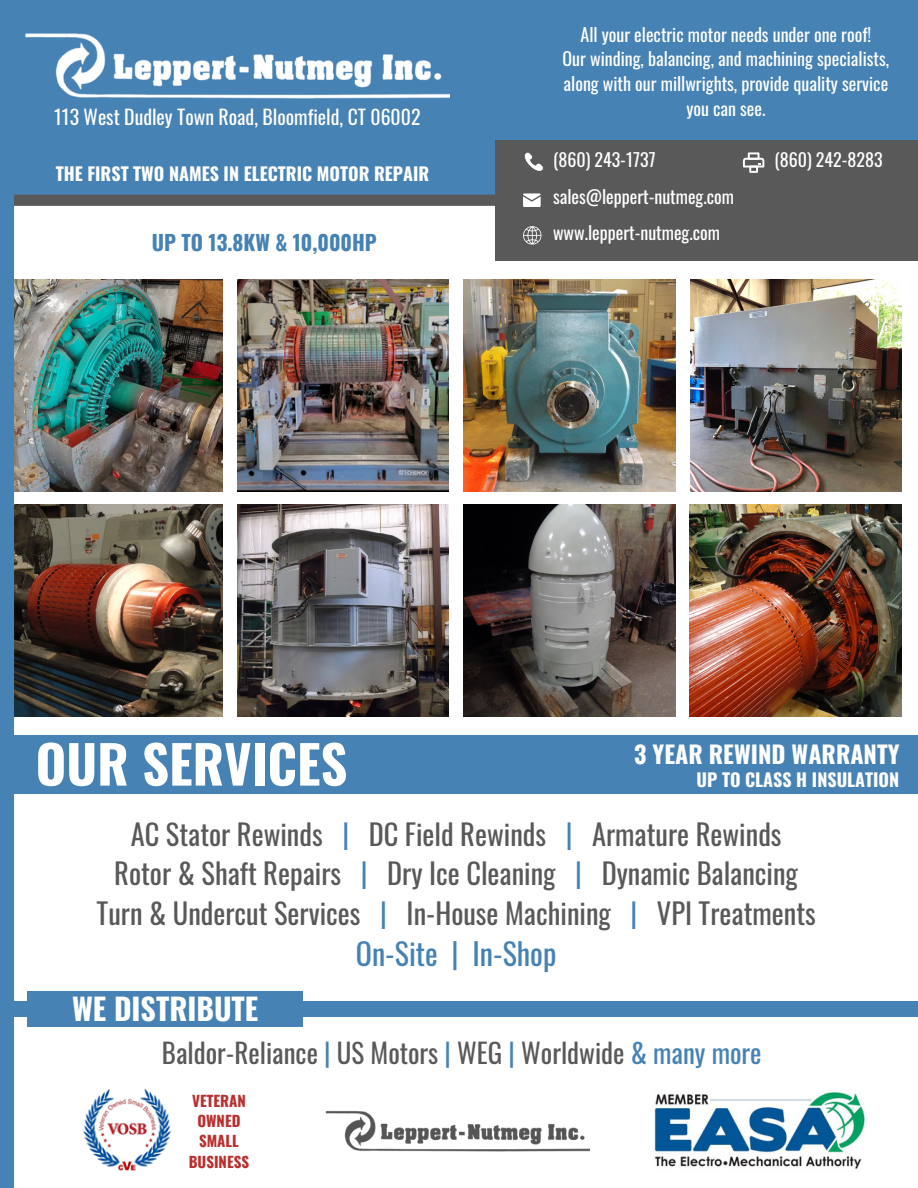
<style>
.page{position:relative;width:918px;height:1188px;background:#fff}
.page>*{position:absolute;margin:0;border:0;box-sizing:border-box;transform-origin:0 0}
.t1{font:700 52.5px "Oswald";color:#fff}
.t2{font:30px "Oswald";color:#4682b4}
.t3{font:700 30px "Oswald";color:#fff}
.t4{font:28.5px/39.3px "Oswald";color:#595959;text-align:center}
.t5{font:27px "Oswald";color:#595959}
.t6{font:700 24px "Oswald";color:#fefefe}
.t7{font:700 21px "Oswald";color:#4682b4}
.t8{font:19.8px "Oswald";color:#fff}
.t9{font:18px/24.8px "Oswald";color:#fff;text-align:center}
.t10{font:700 18px "Oswald";color:#fff}
.t11{font:700 18px "Oswald";color:#fefefe}
.t12{font:700 15px "Oswald";color:#b92f2e}
.s1{color:#4682b4}
</style>
<div class="page">
<img style="left:14px;top:280px;width:209px;height:211px">
<img style="left:237px;top:280px;width:212px;height:211px">
<img style="left:690px;top:280px;width:212px;height:211px">
<div style="left:0;top:736px;width:918px;height:58px;background:#4682b4"></div>
<img style="left:464px;top:280px;width:211px;height:211px">
<img style="left:14px;top:505px;width:209px;height:212px">
<img style="left:237px;top:505px;width:212px;height:212px">
<img style="left:690px;top:505px;width:212px;height:212px">
<img style="left:464px;top:505px;width:211px;height:212px">
<div style="left:0;top:1001px;width:918px;height:16px;background:#4682b4"></div>
<div style="left:28px;top:991px;width:275px;height:36px;background:#4682b4"></div>
<div style="left:0;top:0;width:918px;height:200px;background:#4682b4"></div>
<div style="left:495px;top:140px;width:423px;height:120px;background:#595959"></div>
<svg style="left:524px;top:152px;width:19px;height:19px"></svg>
<svg style="left:523px;top:226px;width:18px;height:19px"></svg>
<div style="left:3px;top:195px;width:915px;height:11px;background:#595959"></div>
<div style="left:0;top:0;width:14px;height:1188px;background:#4682b4"></div>
<svg style="left:523px;top:193px;width:18px;height:14px"></svg>
<img style="left:25px;top:33px;width:425px;height:66px">
<svg style="left:743px;top:152px;width:21px;height:21px"></svg>
<img style="left:654px;top:1092px;width:211px;height:77px">
<img style="left:83px;top:1088px;width:89px;height:83px">
<img style="left:325px;top:1110px;width:265px;height:42px">
<p class="t8" style="left:54px;top:102px;width:368px">113 West Dudley Town Road, Bloomfield, CT 06002</p>
<p class="t10" style="left:56px;top:159px;width:375px">THE FIRST TWO NAMES IN ELECTRIC MOTOR REPAIR</p>
<p class="t7" style="left:152px;top:226px;width:227px">UP TO 13.8KW &amp; 10,000HP</p>
<p class="t9" style="left:581px;top:21px;width:292px">All your electric motor needs under one roof!</p>
<h1 class="t9" style="left:563px;top:46px;width:328px">Our winding, balancing, and machining specialists, along with our millwrights, provide quality service you can see.</h1>
<h5 class="t9" style="left:774px;top:147px;width:110px">(860) 242-8283</h5>
<h6 class="t9" style="left:553px;top:147px;width:104px">(860) 243-1737</h6>
<p class="t9" style="left:553px;top:184px;width:183px">sales@leppert-nutmeg.com</p>
<p class="t9" style="left:553px;top:220px;width:169px">www.leppert-nutmeg.com</p>
<p class="t1" style="left:36px;top:723px;width:313px">OUR SERVICES</p>
<p class="t4" style="left:97px;top:813px;width:721px">AC Stator Rewinds <span class="s1">|</span> DC Field Rewinds <span class="s1">|</span> Armature Rewinds<br>Rotor &amp; Shaft Repairs <span class="s1">|</span> Dry Ice Cleaning <span class="s1">|</span> Dynamic Balancing<br>Turn &amp; Undercut Services <span class="s1">|</span> In-House Machining <span class="s1">|</span> VPI Treatments</p>
<p class="t2" style="left:356px;top:930px;width:202px">On-Site | In-Shop</p>
<p class="t3" style="left:72px;top:985px;width:188px">WE DISTRIBUTE</p>
<p class="t5" style="left:162px;top:1032px;width:601px">Baldor-Reliance <span class="s1">|</span> US Motors <span class="s1">|</span> WEG <span class="s1">|</span> Worldwide <span class="s1">&amp; many more</span></p>
<p class="t6" style="left:634px;top:735px;width:267px">3 YEAR REWIND WARRANTY</p>
<p class="t11" style="left:697px;top:765px;width:204px">UP TO CLASS H INSULATION</p>
<h2 class="t12" style="left:192px;top:1089px;width:55px">VETERAN</h2>
<h4 class="t12" style="left:197px;top:1109px;width:45px">OWNED</h4>
<p class="t12" style="left:199px;top:1130px;width:41px">SMALL</p>
<p class="t12" style="left:189px;top:1150px;width:62px">BUSINESS</p>
</div>
